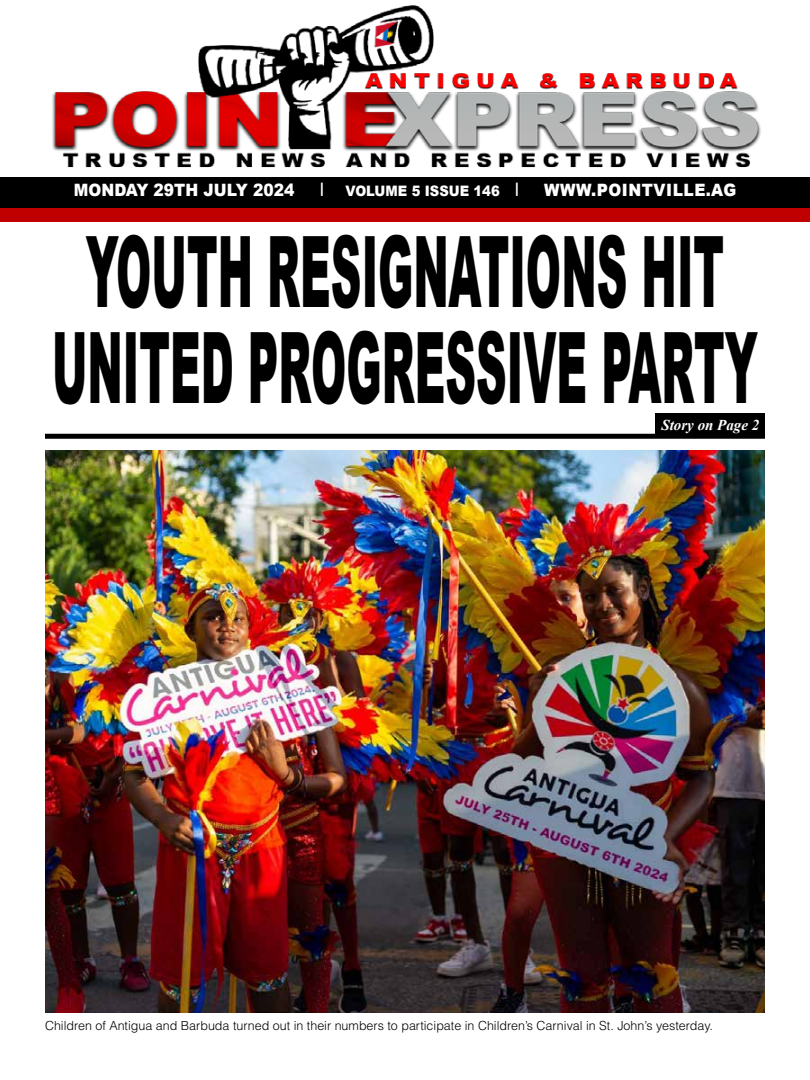
<style>
.page{position:relative;width:810px;height:1080px;background:#fff}
.page>*{position:absolute;margin:0;border:0;box-sizing:border-box;transform-origin:0 0}
.t1{font:900 98.5px/96.2px "Arial";color:#000;text-align:center;scale:.43 1}
.t2{font:900 17px "Arial";color:#fff;scale:.91 1}
.t3{font:900 17px "Arial";letter-spacing:.035em;color:#fff;scale:.91 1}
.t4{font:italic 700 15px "Times New Roman";color:#fff}
.t5{font:900 14.38px "Arial";color:#fff;scale:.91 1}
.t6{font:300 12.5px "Helvetica LT Std";color:#000}
</style>
<div class="page">
<div style="left:0;top:177px;width:810px;height:33px;background:#000"></div>
<div style="left:0;top:208px;width:810px;height:14px;background:#c00000"></div>
<img style="left:52px;top:5px;width:709px;height:163px">
<div style="left:45px;top:434px;width:720px;height:5px;background:#000"></div>
<div style="left:656px;top:414px;width:109px;height:21px;background:#000"></div>
<img style="left:45px;top:450px;width:720px;height:562px">
<h2 class="t2" style="left:74px;top:178px;width:244px">MONDAY 29TH JULY 2024</h2>
<p class="t5" style="left:320px;top:178px;width:6px">|</p>
<p class="t5" style="left:346px;top:180px;width:192px">VOLUME 5 ISSUE 146 |</p>
<h2 class="t3" style="left:544px;top:178px;width:213px">WWW.POINTVILLE.AG</h2>
<h1 class="t1" style="left:52px;top:220px;width:1643px">YOUTH RESIGNATIONS HIT<br>UNITED PROGRESSIVE PARTY</h1>
<p class="t4" style="left:661px;top:414px;width:99px">Story on Page 2</p>
<p class="t6" style="left:45px;top:1017px;width:670px">Children of Antigua and Barbuda turned out in their numbers to participate in Children’s Carnival in St. John’s yesterday.</p>
</div>
